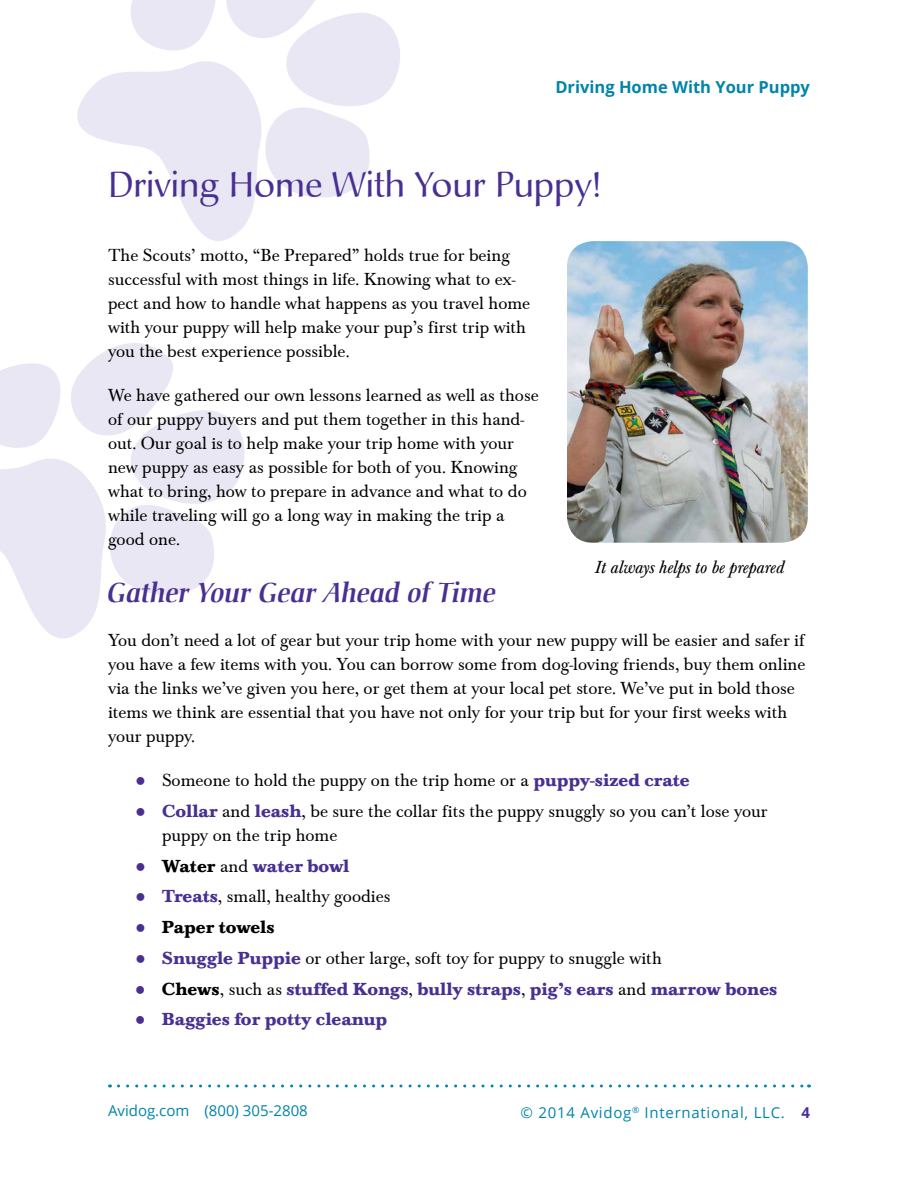
<style>
.page{position:relative;width:918px;height:1188px;background:#fff}
.page>*{position:absolute;margin:0;border:0;box-sizing:border-box;transform-origin:0 0}
.t1{font:36px "Christiana";color:#492f92}
.t2{font:italic 500 27px "Christiana";color:#492f92}
.t3{font:18px/24px "Baskerville T";color:#000}
.t4{font:700 18px "Baskerville T";color:#492f92}
.t5{font:italic 18px "Baskerville T";color:#000}
.t6{font:700 18px "Baskerville T";color:#000}
.t7{font:700 16.5px "Open Sans";color:#0084a9}
.t8{font:15px "Open Sans";letter-spacing:.05em;color:#0084a9}
.t9{font:15px "Open Sans";color:#0084a9}
.s1{font-family:"Garamond";color:#492f92}
.s2{font-weight:700;color:#492f92}
.s3{font-family:"Garamond";font-weight:400}
.s4{color:#000}
.s5{font-weight:400;color:#000}
.s6{font-family:"Garamond";font-weight:400;color:#492f92}
</style>
<div class="page">
<svg style="left:118px;top:1084px;width:691px;height:4px"></svg>
<svg style="left:0;top:343px;width:245px;height:296px"></svg>
<svg style="left:77px;top:0;width:323px;height:241px"></svg>
<img style="left:567px;top:241px;width:241px;height:302px">
<p class="t7" style="left:555px;top:75px;width:256px">Driving Home With Your Puppy</p>
<h1 class="t1" style="left:108px;top:162px;width:493px">Driving Home With Your Puppy!</h1>
<p class="t3" style="left:108px;top:244px;width:424px">The Scouts’ motto, “Be Prepared” holds true for being successful with most things in life. Knowing what to ex&shy;pect and how to handle what happens as you travel home with your puppy will help make your pup’s first trip with you the best experience possible.</p>
<p class="t3" style="left:108px;top:384px;width:432px">We have gathered our own lessons learned as well as those of our puppy buyers and put them together in this hand&shy;out. Our goal is to help make your trip home with your new puppy as easy as possible for both of you. Knowing what to bring, how to prepare in advance and what to do while traveling will go a long way in making the trip a good one.</p>
<h2 class="t2" style="left:108px;top:576px;width:390px">Gather Your Gear Ahead of Time</h2>
<p class="t3" style="left:108px;top:628px;width:699px">You don’t need a lot of gear but your trip home with your new puppy will be easier and safer if you have a few items with you. You can borrow some from dog-loving friends, buy them online via the links we’ve given you here, or get them at your local pet store. We’ve put in bold those items we think are essential that you have not only for your trip but for your first weeks with your puppy.</p>
<p class="t3" style="left:135px;top:769px;width:556px"><span class="s1">●</span> Someone to hold the puppy on the trip home or a <span class="s2">puppy-sized crate</span></p>
<p class="t3" style="left:162px;top:799px;width:607px;text-indent:-27px"><span class="s1">●</span> <span class="s2">Collar</span> and <span class="s2">leash</span>, be sure the collar fits the puppy snuggly so you can’t lose your puppy on the trip home</p>
<p class="t4" style="left:135px;top:855px;width:216px"><span class="s3">●</span> <span class="s4">Water</span> <span class="s5">and</span> water bowl</p>
<p class="t3" style="left:135px;top:885px;width:257px"><span class="s1">●</span> <span class="s2">Treats</span>, small, healthy goodies</p>
<p class="t6" style="left:135px;top:916px;width:141px"><span class="s6">●</span> Paper towels</p>
<p class="t3" style="left:135px;top:946px;width:528px"><span class="s1">●</span> <span class="s2">Snuggle Puppie</span> or other large, soft toy for puppy to snuggle with</p>
<p class="t4" style="left:135px;top:978px;width:644px"><span class="s3">●</span> <span class="s4">Chews</span><span class="s5">, such as</span> stuffed Kongs<span class="s5">,</span> bully straps<span class="s5">,</span> pig’s ears <span class="s5">and</span> marrow bones</p>
<p class="t4" style="left:135px;top:1008px;width:254px"><span class="s3">●</span> Baggies for potty cleanup</p>
<p class="t5" style="left:595px;top:557px;width:191px">It always helps to be prepared</p>
<p class="t9" style="left:108px;top:1101px;width:201px">Avidog.com (800) 305-2808</p>
<p class="t8" style="left:521px;top:1102px;width:291px">© 2014 Avidog<sup>®</sup> International, LLC. <span class="s2">4</span></p>
</div>
